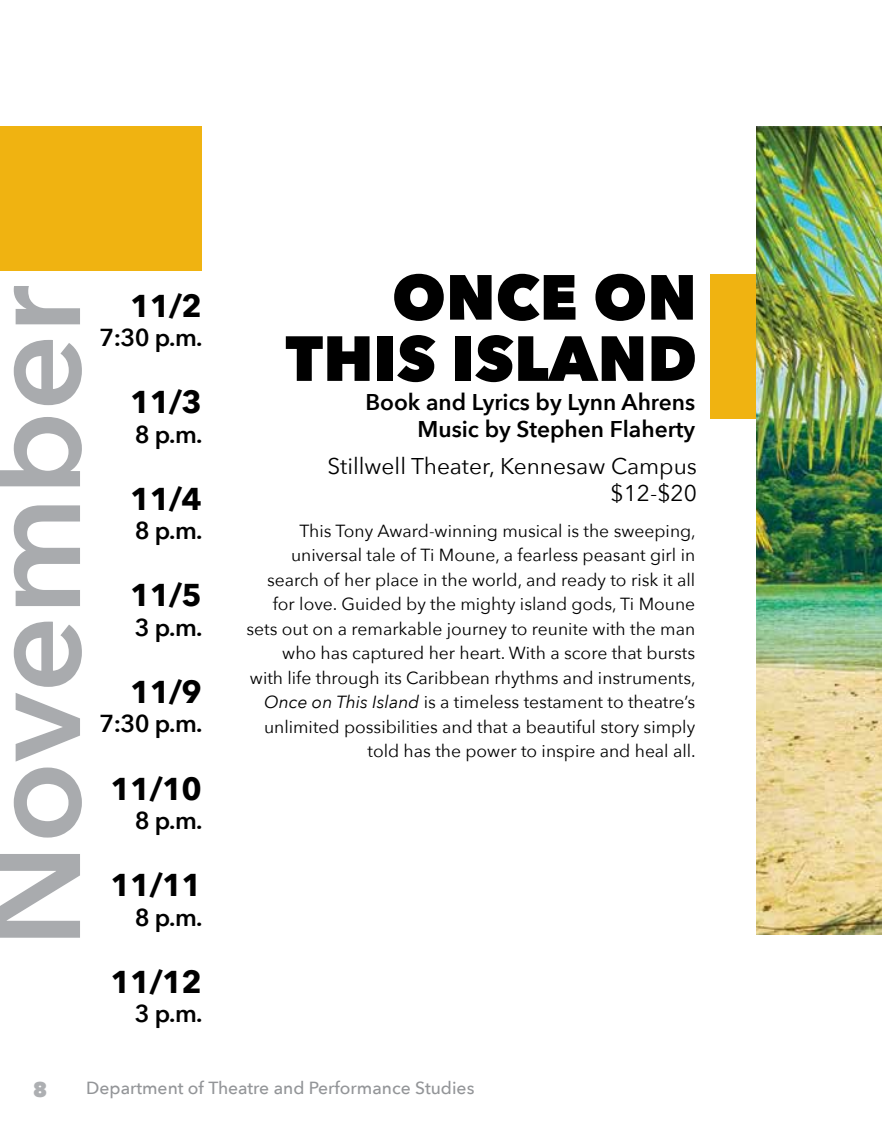
<style>
.page{position:relative;width:882px;height:1134px;background:#fff}
.page>*{position:absolute;margin:0;border:0;box-sizing:border-box;transform-origin:0 0}
.t1{font:600 134.22px "Avenir Next";color:#a9abae}
.t2{font:800 63px/61.2px "Avenir Next";color:#000;text-align:right}
.t3{font:700 31.5px "Avenir Next";letter-spacing:-.025em;color:#000}
.t4{font:600 24.5px "Avenir Next";color:#000}
.t5{font:600 22.75px/27.3px "Avenir Next";color:#000;text-align:right}
.t6{font:22.75px/27.3px "Avenir Next";color:#000;text-align:right}
.t7{font:800 21px "Avenir Next";color:#adafb2}
.t8{font:17.5px/24.5px "Avenir Next";color:#000;text-align:right}
.t9{font:500 17.5px "Avenir Next";color:#939598}
.s1{font-style:italic}
</style>
<div class="page">
<div style="left:0;top:126px;width:202px;height:144px;background:#f0b311"></div>
<div style="left:710px;top:274px;width:172px;height:144px;background:#f0b311"></div>
<img style="left:756px;top:126px;width:126px;height:809px">
<h1 class="t1" style="left:-82px;top:948px;width:665px;rotate:-90deg">November</h1>
<h3 class="t3" style="left:130px;top:278px;width:73px">11/2</h3>
<h3 class="t4" style="left:99px;top:317px;width:105px">7:30 p.m.</h3>
<h3 class="t3" style="left:130px;top:375px;width:73px">11/3</h3>
<h3 class="t4" style="left:135px;top:413px;width:69px">8 p.m.</h3>
<h3 class="t3" style="left:130px;top:472px;width:73px">11/4</h3>
<h3 class="t4" style="left:135px;top:510px;width:69px">8 p.m.</h3>
<h3 class="t3" style="left:130px;top:568px;width:73px">11/5</h3>
<h3 class="t4" style="left:135px;top:606px;width:69px">3 p.m.</h3>
<h3 class="t3" style="left:130px;top:665px;width:73px">11/9</h3>
<h3 class="t4" style="left:99px;top:703px;width:105px">7:30 p.m.</h3>
<h3 class="t3" style="left:111px;top:761px;width:93px">11/10</h3>
<h3 class="t4" style="left:135px;top:800px;width:69px">8 p.m.</h3>
<h3 class="t3" style="left:111px;top:858px;width:93px">11/11</h3>
<h3 class="t4" style="left:135px;top:896px;width:69px">8 p.m.</h3>
<h3 class="t3" style="left:111px;top:955px;width:93px">11/12</h3>
<h3 class="t4" style="left:135px;top:993px;width:69px">3 p.m.</h3>
<h2 class="t2" style="left:285px;top:266px;width:413px">ONCE ON<br>THIS ISLAND</h2>
<h3 class="t5" style="left:365px;top:388px;width:331px">Book and Lyrics by Lynn Ahrens<br>Music by Stephen Flaherty</h3>
<h3 class="t6" style="left:328px;top:451px;width:371px">Stillwell Theater, Kennesaw Campus $12-$20</h3>
<p class="t8" style="left:246px;top:518px;width:451px">This Tony Award-winning musical is the sweeping, universal tale of Ti Moune, a fearless peasant girl in search of her place in the world, and ready to risk it all for love. Guided by the mighty island gods, Ti Moune sets out on a remarkable journey to reunite with the man who has captured her heart. With a score that bursts with life through its Caribbean rhythms and instruments, <span class="s1">Once on This Island</span> is a timeless testament to theatre’s unlimited possibilities and that a beautiful story simply told has the power to inspire and heal all.</p>
<p class="t7" style="left:33px;top:1077px;width:16px">8</p>
<p class="t9" style="left:86px;top:1073px;width:390px">Department of Theatre and Performance Studies</p>
</div>
